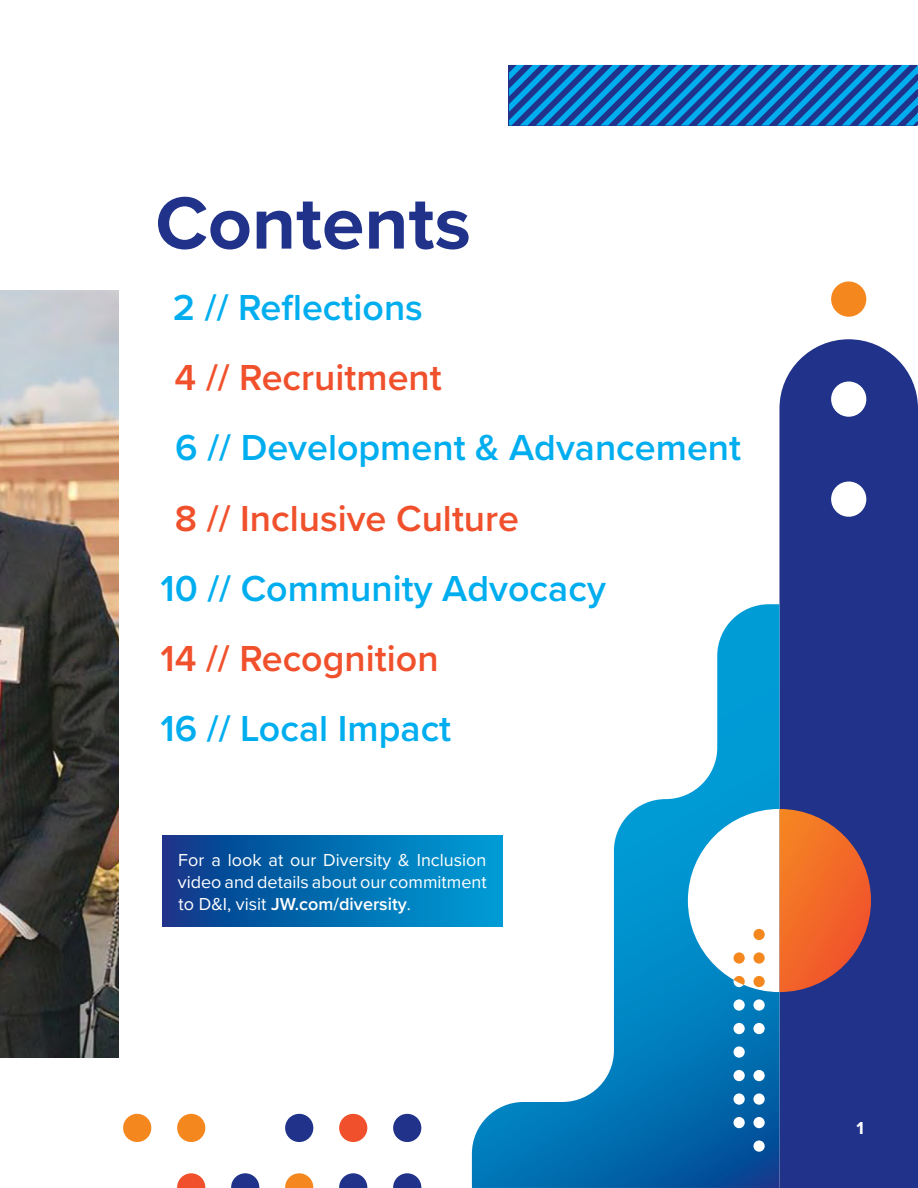
<style>
.page{position:relative;width:918px;height:1188px;background:#fff}
.page>*{position:absolute;margin:0;border:0;box-sizing:border-box;transform-origin:0 0}
.t1{font:700 76.5px "Proxima Nova";color:#203289}
.t2{font:600 37.5px "Proxima Nova";color:#00aeef}
.t3{font:600 37.5px "Proxima Nova";color:#f0512c}
.t4{font:18px/21.6px "Proxima Nova";color:#fff;text-align:justify}
.t5{font:700 18px "Proxima Nova";color:#fff}
.s1{font-weight:600}
</style>
<div class="page">
<img style="left:0;top:291px;width:119px;height:766px">
<div style="left:779px;top:339px;width:139px;height:849px;background:#203289"></div>
<svg style="left:472px;top:604px;width:307px;height:584px"></svg>
<svg style="left:688px;top:809px;width:183px;height:183px"></svg>
<div style="left:753px;top:976px;width:12px;height:11px;background:#f5871f;border-radius:50%"></div>
<div style="left:753px;top:1140px;width:12px;height:12px;background:#fff;border-radius:50%"></div>
<div style="left:753px;top:1117px;width:12px;height:11px;background:#fff;border-radius:50%"></div>
<div style="left:734px;top:1117px;width:11px;height:11px;background:#fff;border-radius:50%"></div>
<div style="left:753px;top:1093px;width:12px;height:12px;background:#fff;border-radius:50%"></div>
<div style="left:734px;top:1093px;width:11px;height:12px;background:#fff;border-radius:50%"></div>
<div style="left:753px;top:1070px;width:12px;height:11px;background:#fff;border-radius:50%"></div>
<div style="left:734px;top:1070px;width:11px;height:11px;background:#fff;border-radius:50%"></div>
<div style="left:734px;top:1046px;width:11px;height:12px;background:#fff;border-radius:50%"></div>
<div style="left:753px;top:1023px;width:12px;height:11px;background:#fff;border-radius:50%"></div>
<div style="left:734px;top:1023px;width:11px;height:11px;background:#fff;border-radius:50%"></div>
<div style="left:753px;top:999px;width:12px;height:12px;background:#fff;border-radius:50%"></div>
<div style="left:734px;top:999px;width:11px;height:12px;background:#fff;border-radius:50%"></div>
<div style="left:753px;top:952px;width:12px;height:12px;background:#f5871f;border-radius:50%"></div>
<div style="left:734px;top:952px;width:11px;height:12px;background:#f5871f;border-radius:50%"></div>
<div style="left:753px;top:929px;width:12px;height:11px;background:#f5871f;border-radius:50%"></div>
<div style="left:831px;top:482px;width:35px;height:35px;background:#fff;border-radius:50%"></div>
<div style="left:831px;top:382px;width:35px;height:35px;background:#fff;border-radius:50%"></div>
<div style="left:831px;top:281px;width:35px;height:36px;background:#f5871f;border-radius:50%"></div>
<div style="left:393px;top:1114px;width:28px;height:28px;background:#203289;border-radius:50%"></div>
<svg style="left:393px;top:1173px;width:28px;height:15px"></svg>
<div style="left:339px;top:1114px;width:28px;height:28px;background:#f0512c;border-radius:50%"></div>
<svg style="left:339px;top:1173px;width:28px;height:15px"></svg>
<div style="left:285px;top:1114px;width:28px;height:28px;background:#203289;border-radius:50%"></div>
<svg style="left:285px;top:1173px;width:28px;height:15px"></svg>
<svg style="left:231px;top:1173px;width:28px;height:15px"></svg>
<div style="left:177px;top:1114px;width:28px;height:28px;background:#f5871f;border-radius:50%"></div>
<svg style="left:177px;top:1173px;width:28px;height:15px"></svg>
<div style="left:123px;top:1114px;width:28px;height:28px;background:#f5871f;border-radius:50%"></div>
<svg style="left:509px;top:65px;width:409px;height:61px;background:#106db9"></svg>
<svg style="left:163px;top:835px;width:339px;height:91px;background:#036baf"></svg>
<p class="t1" style="left:155px;top:166px;width:317px">Contents</p>
<p class="t2" style="left:173px;top:280px;width:252px">2 // Reflections</p>
<p class="t3" style="left:175px;top:350px;width:269px">4 // Recruitment</p>
<p class="t2" style="left:175px;top:420px;width:567px">6 // Development &amp; Advancement</p>
<p class="t3" style="left:175px;top:490px;width:346px">8 // Inclusive Culture</p>
<p class="t2" style="left:160px;top:560px;width:447px">10 // Community Advocacy</p>
<p class="t3" style="left:160px;top:630px;width:280px">14 // Recognition</p>
<p class="t2" style="left:160px;top:700px;width:292px">16 // Local Impact</p>
<p class="t4" style="left:178px;top:849px;width:310px">For a look at our Diversity &amp; Inclusion video and details about our commitment to D&amp;I, visit <span class="s1">JW.com/diversity</span>.</p>
<p class="t5" style="left:857px;top:1115px;width:9px">1</p>
</div>
